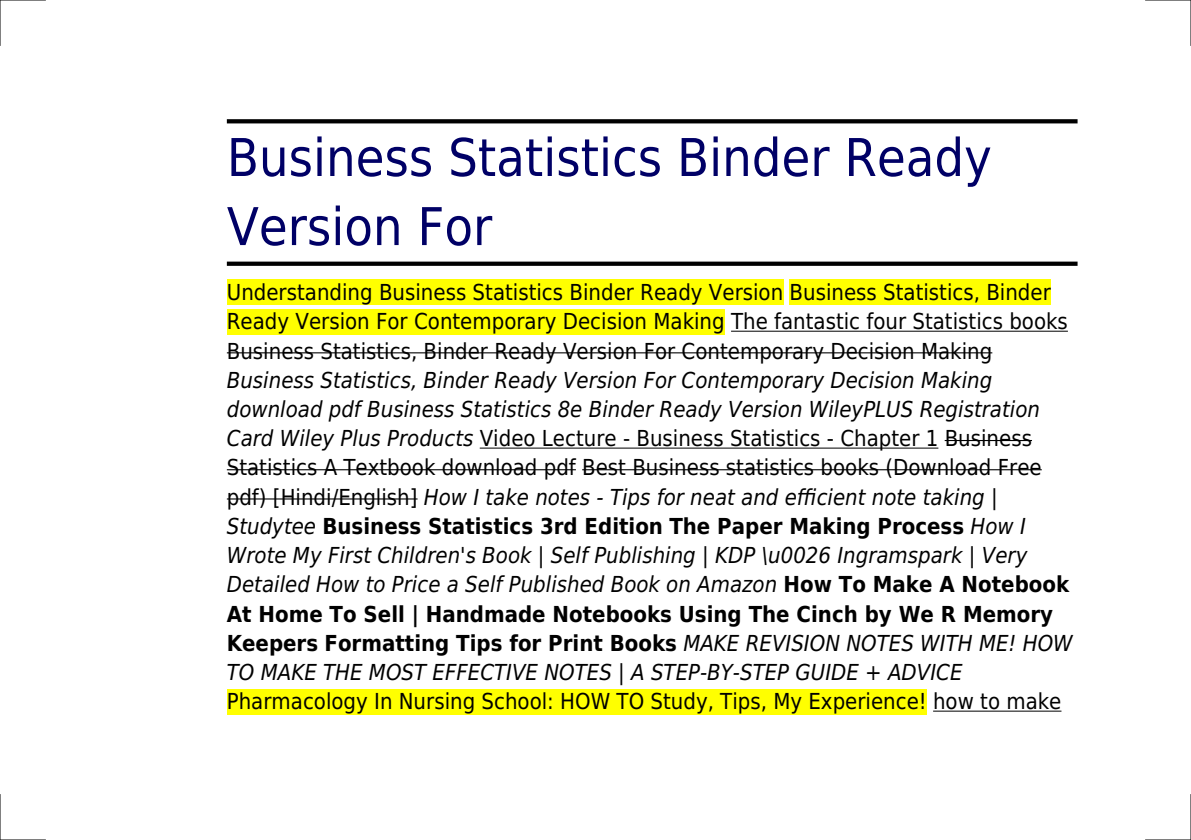
<style>
.page{position:relative;width:1191px;height:840px;background:#fff}
.page>*{position:absolute;margin:0;border:0;box-sizing:border-box;transform-origin:0 0}
.t1{font:52px/69px "DejaVu Sans Condensed";color:#006}
.t2{font:italic 22px/29.2px "DejaVu Sans Condensed";color:#000}
.t3{font:22px/29.2px "DejaVu Sans Condensed";color:#000}
.s1{font-style:normal}
.s2{font-weight:700;font-style:normal}
</style>
<div class="page">
<svg style="left:227px;top:119px;width:850px;height:4px;background:#0b0b0b"></svg>
<div style="left:227px;top:261px;width:850px;height:5px;background:#000"></div>
<div style="left:227px;top:279px;width:556px;height:26px;background:#ff0"></div>
<div style="left:789px;top:279px;width:261px;height:26px;background:#ff0"></div>
<div style="left:227px;top:309px;width:497px;height:25px;background:#ff0"></div>
<hr style="left:731px;top:330px;width:337px;height:1px;background:#000">
<hr style="left:227px;top:352px;width:765px;height:1px;background:#000">
<hr style="left:480px;top:447px;width:458px;height:1px;background:#000">
<hr style="left:944px;top:439px;width:88px;height:2px;background:#000">
<hr style="left:227px;top:469px;width:349px;height:1px;background:#000">
<hr style="left:582px;top:469px;width:459px;height:1px;background:#000">
<hr style="left:227px;top:498px;width:190px;height:1px;background:#000">
<div style="left:227px;top:688px;width:699px;height:26px;background:#ff0"></div>
<hr style="left:933px;top:710px;width:128px;height:1px;background:#000">
<hr style="left:0;top:0;width:45px;height:1px;background:#000">
<hr style="left:1145px;top:0;width:46px;height:1px;background:#000">
<hr style="left:0;top:839px;width:45px;height:1px;background:#000">
<hr style="left:1145px;top:839px;width:46px;height:1px;background:#000">
<hr style="left:0;top:0;width:1px;height:45px;background:#000">
<hr style="left:0;top:794px;width:1px;height:45px;background:#000">
<hr style="left:1190px;top:0;width:1px;height:45px;background:#000">
<hr style="left:1190px;top:794px;width:1px;height:45px;background:#000">
<h1 class="t1" style="left:227px;top:123px;width:766px">Business Statistics Binder Ready<br>Version For</h1>
<p class="t3" style="left:227px;top:278px;width:842px">Understanding Business Statistics Binder Ready Version Business Statistics, Binder<br>Ready Version For Contemporary Decision Making The fantastic four Statistics books<br>Business Statistics, Binder Ready Version For Contemporary Decision Making</p>
<p class="t2" style="left:227px;top:365px;width:847px">Business Statistics, Binder Ready Version For Contemporary Decision Making download pdf Business Statistics 8e Binder Ready Version WileyPLUS Registration Card Wiley Plus Products <span class="s1">Video Lecture - Business Statistics - Chapter 1 Business Statistics A Textbook download pdf Best Business statistics books (Download Free pdf) [Hindi/English]</span> How I take notes - Tips for neat and efficient note taking | Studytee <span class="s2">Business Statistics 3rd Edition The Paper Making Process</span> How I Wrote My First Children's Book | Self Publishing | KDP \u0026 Ingramspark | Very Detailed How to Price a Self Published Book on Amazon <span class="s2">How To Make A Notebook At Home To Sell | Handmade Notebooks Using The Cinch by We R Memory Keepers Formatting Tips for Print Books</span> MAKE REVISION NOTES WITH ME! HOW TO MAKE THE MOST EFFECTIVE NOTES | A STEP-BY-STEP GUIDE + ADVICE</p>
<p class="t3" style="left:227px;top:686px;width:836px">Pharmacology In Nursing School: HOW TO Study, Tips, My Experience! how to make</p>
</div>
